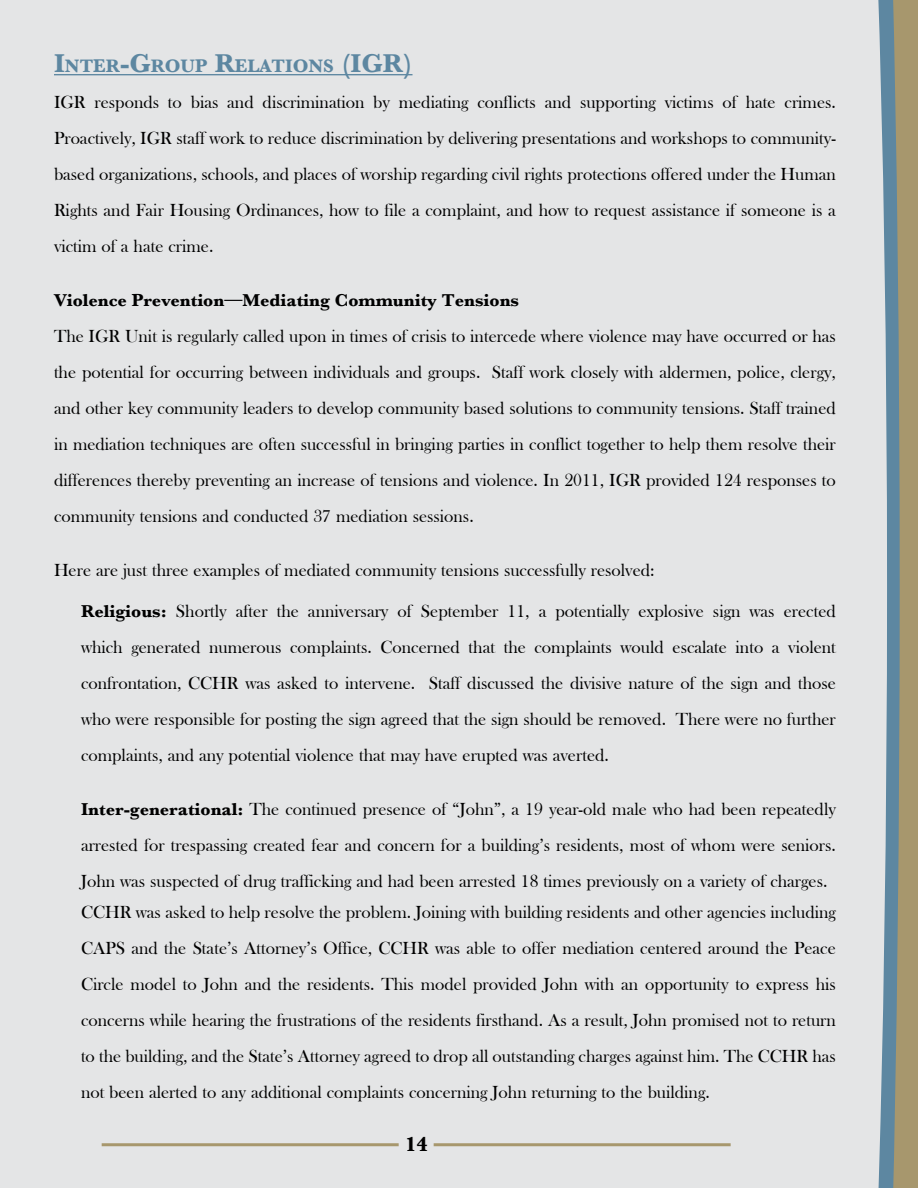
<style>
.page{position:relative;width:918px;height:1188px;background:#e4e5e6}
.page>*{position:absolute;margin:0;border:0;box-sizing:border-box;transform-origin:0 0}
.t1{font:700 21px "Baskerville";color:#000}
.t2{font:700 18.9px "Baskerville";color:#5d87a1}
.t3{font:18px/36px "Bask Old Face";color:#000;text-align:justify}
.t4{font:700 18px "Baskerville";color:#000}
.s1{font-size:27px}
.s2{font-family:"Baskerville";font-weight:700}
</style>
<div class="page">
<svg style="left:878px;top:0;width:14px;height:1188px"></svg>
<svg style="left:892px;top:0;width:26px;height:1188px"></svg>
<hr style="left:54px;top:74px;width:359px;height:1px;background:#5d87a1">
<hr style="left:434px;top:1143px;width:297px;height:3px;background:#a7976d">
<hr style="left:102px;top:1143px;width:297px;height:3px;background:#a7976d">
<p class="t2" style="left:54px;top:55px;width:360px"><span class="s1">I</span>NTER<span class="s1">-G</span>ROUP <span class="s1">R</span>ELATIONS <span class="s1">(IGR)</span></p>
<p class="t3" style="left:54px;top:84px;width:783px">IGR responds to bias and discrimination by mediating conflicts and supporting victims of hate crimes.<br>Proactively, IGR staff work to reduce discrimination by delivering presentations and workshops to community&shy;based organizations, schools, and places of worship regarding civil rights protections offered under the Human Rights and Fair Housing Ordinances, how to file a complaint, and how to request assistance if someone is a victim of a hate crime.</p>
<p class="t4" style="left:54px;top:290px;width:467px">Violence Prevention—Mediating Community Tensions</p>
<p class="t3" style="left:54px;top:318px;width:783px">The IGR Unit is regularly called upon in times of crisis to intercede where violence may have occurred or has the potential for occurring between individuals and groups. Staff work closely with aldermen, police, clergy, and other key community leaders to develop community based solutions to community tensions. Staff trained in mediation techniques are often successful in bringing parties in conflict together to help them resolve their differences thereby preventing an increase of tensions and violence. In 2011, IGR provided 124 responses to community tensions and conducted 37 mediation sessions.</p>
<p class="t3" style="left:54px;top:552px;width:602px">Here are just three examples of mediated community tensions successfully resolved:</p>
<p class="t3" style="left:81px;top:593px;width:756px"><span class="s2">Religious:</span> Shortly after the anniversary of September 11, a potentially explosive sign was erected which generated numerous complaints. Concerned that the complaints would escalate into a violent confrontation, CCHR was asked to intervene. Staff discussed the divisive nature of the sign and those who were responsible for posting the sign agreed that the sign should be removed. There were no further complaints, and any potential violence that may have erupted was averted.</p>
<p class="t3" style="left:81px;top:791px;width:756px"><span class="s2">Inter-generational:</span> The continued presence of “John”, a 19 year-old male who had been repeatedly arrested for trespassing created fear and concern for a building’s residents, most of whom were seniors.<br>John was suspected of drug trafficking and had been arrested 18 times previously on a variety of charges.</p>
<p class="t3" style="left:81px;top:894px;width:756px">CCHR was asked to help resolve the problem. Joining with building residents and other agencies including CAPS and the State’s Attorney’s Office, CCHR was able to offer mediation centered around the Peace Circle model to John and the residents. This model provided John with an opportunity to express his concerns while hearing the frustrations of the residents firsthand. As a result, John promised not to return to the building, and the State’s Attorney agreed to drop all outstanding charges against him. The CCHR has not been alerted to any additional complaints concerning John returning to the building.</p>
<p class="t1" style="left:405px;top:1131px;width:24px">14</p>
</div>
